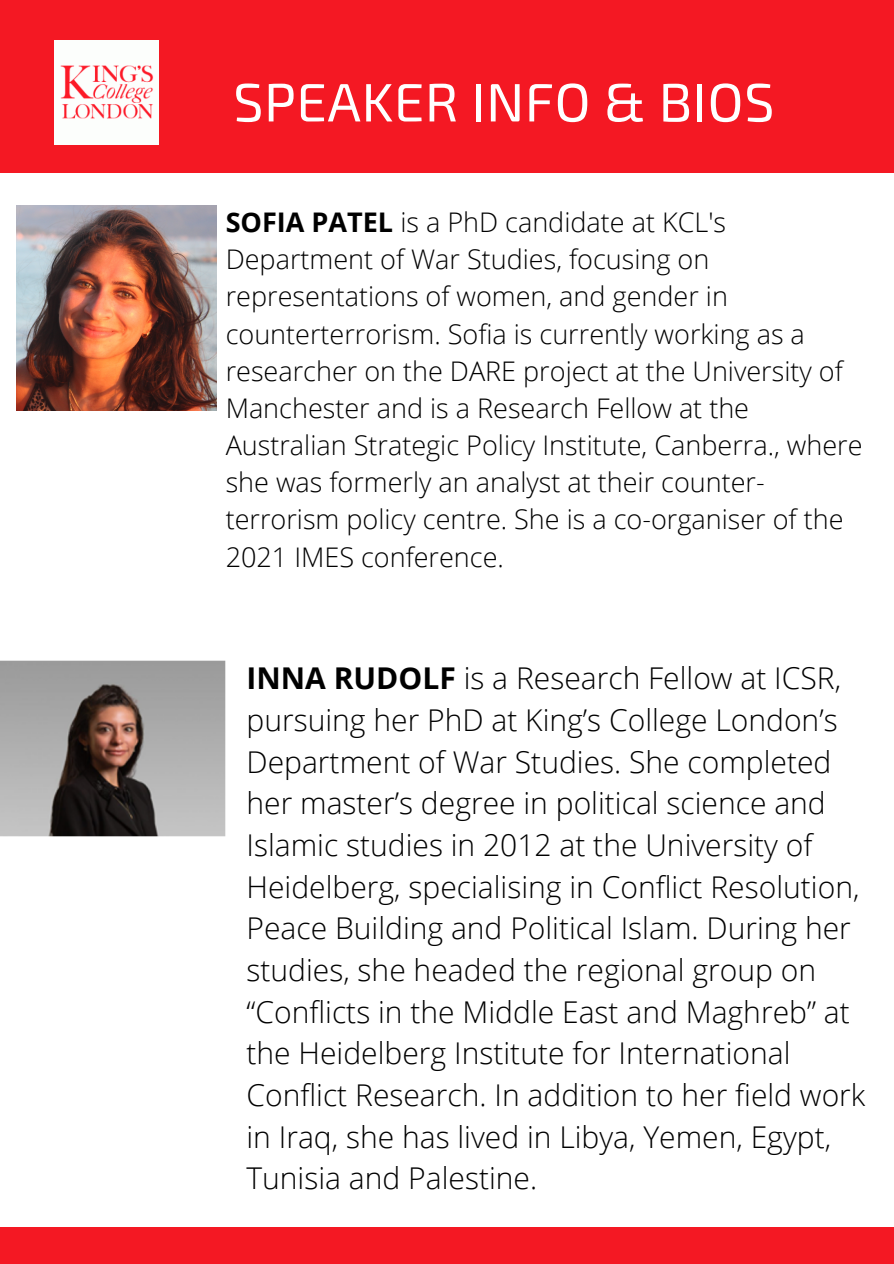
<style>
.page{position:relative;width:894px;height:1264px;background:#fff}
.page>*{position:absolute;margin:0;border:0;box-sizing:border-box;transform-origin:0 0}
.t1{font:54px "Exo 2";letter-spacing:.01em;color:#fff}
.t2{font:300 30px/41.7px "Open Sans";color:#000}
.t3{font:300 27px/37.2px "Open Sans";color:#000}
.s1{font-weight:700}
</style>
<div class="page">
<div style="left:0;top:1226px;width:893px;height:37px;background:#f41823"></div>
<div style="left:0;top:0;width:893px;height:173px;background:#f41823"></div>
<img style="left:54px;top:40px;width:104px;height:104px">
<img style="left:16px;top:205px;width:201px;height:205px">
<img style="left:0;top:660px;width:225px;height:176px">
<p class="t1" style="left:233px;top:67px;width:542px">SPEAKER INFO &amp; BIOS</p>
<p class="t3" style="left:226px;top:203px;width:638px"><span class="s1">SOFIA PATEL</span> is a PhD candidate at KCL's Department of War Studies, focusing on representations of women, and gender in counterterrorism. Sofia is currently working as a researcher on the DARE project at the University of Manchester and is a Research Fellow at the Australian Strategic Policy Institute, Canberra., where she was formerly an analyst at their counter&shy;terrorism policy centre. She is a co-organiser of the 2021 IMES conference.</p>
<p class="t2" style="left:246px;top:656px;width:620px"><span class="s1">INNA RUDOLF</span> is a Research Fellow at ICSR, pursuing her PhD at King’s College London’s Department of War Studies. She completed her master’s degree in political science and Islamic studies in 2012 at the University of Heidelberg, specialising in Conflict Resolution, Peace Building and Political Islam. During her studies, she headed the regional group on “Conflicts in the Middle East and Maghreb” at the Heidelberg Institute for International Conflict Research. In addition to her field work in Iraq, she has lived in Libya, Yemen, Egypt, Tunisia and Palestine.</p>
</div>
